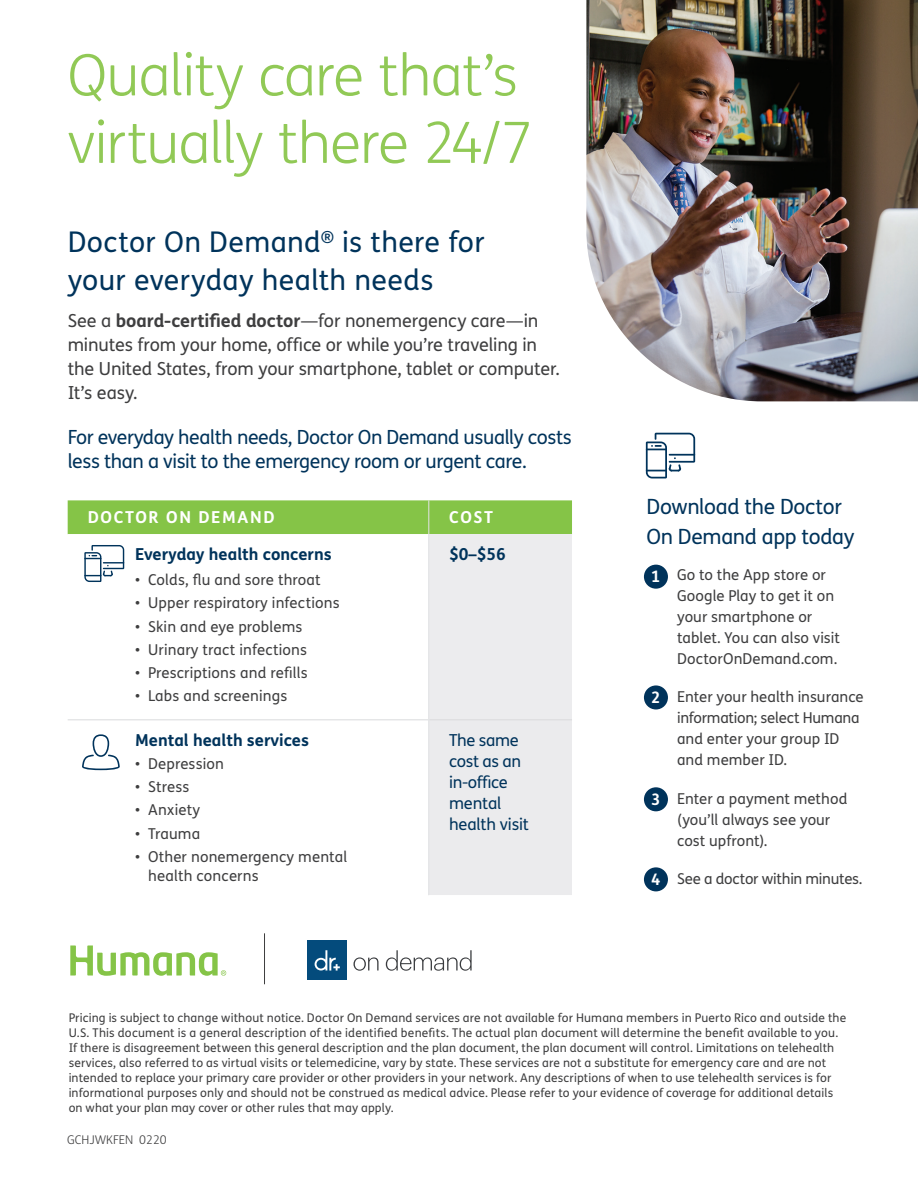
<style>
.page{position:relative;width:918px;height:1188px;background:#fff}
.page>*{position:absolute;margin:0;border:0;box-sizing:border-box;transform-origin:0 0}
.t1{font:300 57px/67.5px "FS Humana";letter-spacing:-.015em;color:#91c956}
.t2{font:28.5px/37.5px "FS Humana";letter-spacing:.015em;color:#00335b}
.t3{font:21px/30px "FS Humana";letter-spacing:-.015em;color:#00335b}
.body{font:19.5px/24px "FS Humana";letter-spacing:-.02em;color:#00335b}
.t4{font:18px/24px "FS Humana";letter-spacing:-.005em;color:#3e3e3f}
.bullet_2{font:700 16.5px "FS Humana";color:#00335b}
.bullet_2-2{font:16.5px/21px "FS Humana";letter-spacing:-.015em;color:#00335b}
.bullet_2-3{font:700 16.5px "FS Humana";letter-spacing:.1em;color:#fff}
.t5{font:700 15.9px "FS Humana";color:#fff}
.body-2{font:15px/21px "FS Humana";letter-spacing:.005em;color:#3e3e3f}
.body-3{font:15px "FS Humana";letter-spacing:-.02em;color:#3e3e3f}
.t6{font:12px/15px "FS Humana";letter-spacing:.01em;color:#3e3e3f}
.t7{font:300 12px "FS Humana";color:#3e3e3f}
.s1{font-weight:700}
</style>
<div class="page">
<div style="left:68px;top:500px;width:504px;height:34px;background:#85c447"></div>
<div style="left:429px;top:534px;width:143px;height:186px;background:#ececee"></div>
<div style="left:429px;top:720px;width:143px;height:175px;background:#ebebed"></div>
<hr style="left:68px;top:719px;width:360px;height:1px;background:#d9dadc">
<hr style="left:429px;top:719px;width:143px;height:1px;background:#d9dadc">
<hr style="left:428px;top:500px;width:1px;height:34px;background:#e3e4e6">
<hr style="left:428px;top:534px;width:1px;height:186px;background:#e3e4e6">
<hr style="left:428px;top:720px;width:1px;height:175px;background:#e3e4e6">
<svg style="left:70px;top:945px;width:156px;height:31px"></svg>
<div style="left:308px;top:941px;width:39px;height:39px;background:#044b7c"></div>
<svg style="left:315px;top:950px;width:25px;height:21px"></svg>
<svg style="left:353px;top:957px;width:26px;height:14px"></svg>
<svg style="left:386px;top:950px;width:86px;height:21px"></svg>
<img style="left:586px;top:0;width:332px;height:401px">
<svg style="left:646px;top:433px;width:49px;height:45px"></svg>
<div style="left:644px;top:685px;width:24px;height:24px;background:#00335b;border-radius:50%"></div>
<div style="left:644px;top:787px;width:24px;height:24px;background:#00335b;border-radius:50%"></div>
<div style="left:644px;top:867px;width:24px;height:24px;background:#00335b;border-radius:50%"></div>
<div style="left:644px;top:565px;width:24px;height:24px;background:#00335b;border-radius:50%"></div>
<hr style="left:264px;top:933px;width:1px;height:51px;background:#3e3e3f">
<svg style="left:82px;top:734px;width:38px;height:36px"></svg>
<svg style="left:84px;top:545px;width:40px;height:37px"></svg>
<p class="t1" style="left:68px;top:40px;width:467px">Quality care that’s virtually there 24/7</p>
<p class="t2" style="left:68px;top:223px;width:419px">Doctor On Demand<sup>®</sup> is there for your everyday health needs</p>
<p class="t4" style="left:68px;top:309px;width:494px">See a <span class="s1">board-certified doctor</span>—for nonemergency care—in minutes from your home, office or while you’re traveling in the United States, from your smartphone, tablet or computer.<br>It’s easy.</p>
<p class="body" style="left:68px;top:424px;width:506px">For everyday health needs, Doctor On Demand usually costs less than a visit to the emergency room or urgent care.</p>
<p class="bullet_2-3" style="left:88px;top:505px;width:188px">DOCTOR ON DEMAND</p>
<p class="bullet_2-3" style="left:449px;top:505px;width:46px">COST</p>
<p class="bullet_2" style="left:135px;top:541px;width:198px">Everyday health concerns</p>
<p class="body-2" style="left:135px;top:569px;width:187px">• Colds, flu and sore throat</p>
<p class="body-2" style="left:135px;top:592px;width:206px">• Upper respiratory infections</p>
<p class="body-2" style="left:135px;top:616px;width:169px">• Skin and eye problems</p>
<p class="body-2" style="left:135px;top:639px;width:173px">• Urinary tract infections</p>
<p class="body-2" style="left:135px;top:662px;width:174px">• Prescriptions and refills</p>
<p class="body-2" style="left:135px;top:685px;width:154px">• Labs and screenings</p>
<p class="bullet_2" style="left:449px;top:541px;width:58px">$0–$56</p>
<p class="bullet_2" style="left:135px;top:727px;width:175px">Mental health services</p>
<p class="body-2" style="left:135px;top:753px;width:90px">• Depression</p>
<p class="body-2" style="left:135px;top:776px;width:56px">• Stress</p>
<p class="body-2" style="left:135px;top:799px;width:67px">• Anxiety</p>
<p class="body-2" style="left:135px;top:823px;width:67px">• Trauma</p>
<p class="body-2" style="left:148px;top:847px;width:201px;line-height:19.5px;text-indent:-13px">• Other nonemergency mental health concerns</p>
<p class="bullet_2-2" style="left:449px;top:729px;width:81px">The same cost as an in-office mental health visit</p>
<p class="t3" style="left:646px;top:491px;width:210px">Download the Doctor<br>On Demand app today</p>
<p class="body-2" style="left:677px;top:564px;width:164px">Go to the App store or<br>Google Play to get it on your smartphone or tablet. You can also visit<br>DoctorOnDemand.com.</p>
<p class="body-2" style="left:677px;top:686px;width:188px">Enter your health insurance information; select Humana and enter your group ID and member ID.</p>
<p class="body-2" style="left:677px;top:788px;width:172px">Enter a payment method (you’ll always see your cost upfront).</p>
<p class="body-3" style="left:677px;top:868px;width:187px">See a doctor within minutes.</p>
<p class="t5" style="left:651px;top:564px;width:11px">1</p>
<p class="t5" style="left:651px;top:685px;width:11px">2</p>
<p class="t5" style="left:651px;top:787px;width:11px">3</p>
<p class="t5" style="left:651px;top:867px;width:11px">4</p>
<p class="t6" style="left:69px;top:1010px;width:779px">Pricing is subject to change without notice. Doctor On Demand services are not available for Humana members in Puerto Rico and outside the U.S. This document is a general description of the identified benefits. The actual plan document will determine the benefit available to you.<br>If there is disagreement between this general description and the plan document, the plan document will control. Limitations on telehealth services, also referred to as virtual visits or telemedicine, vary by state. These services are not a substitute for emergency care and are not intended to replace your primary care provider or other providers in your network. Any descriptions of when to use telehealth services is for informational purposes only and should not be construed as medical advice. Please refer to your evidence of coverage for additional details on what your plan may cover or other rules that may apply.</p>
<p class="t7" style="left:67px;top:1132px;width:101px">GCHJWKFEN 0220</p>
</div>
